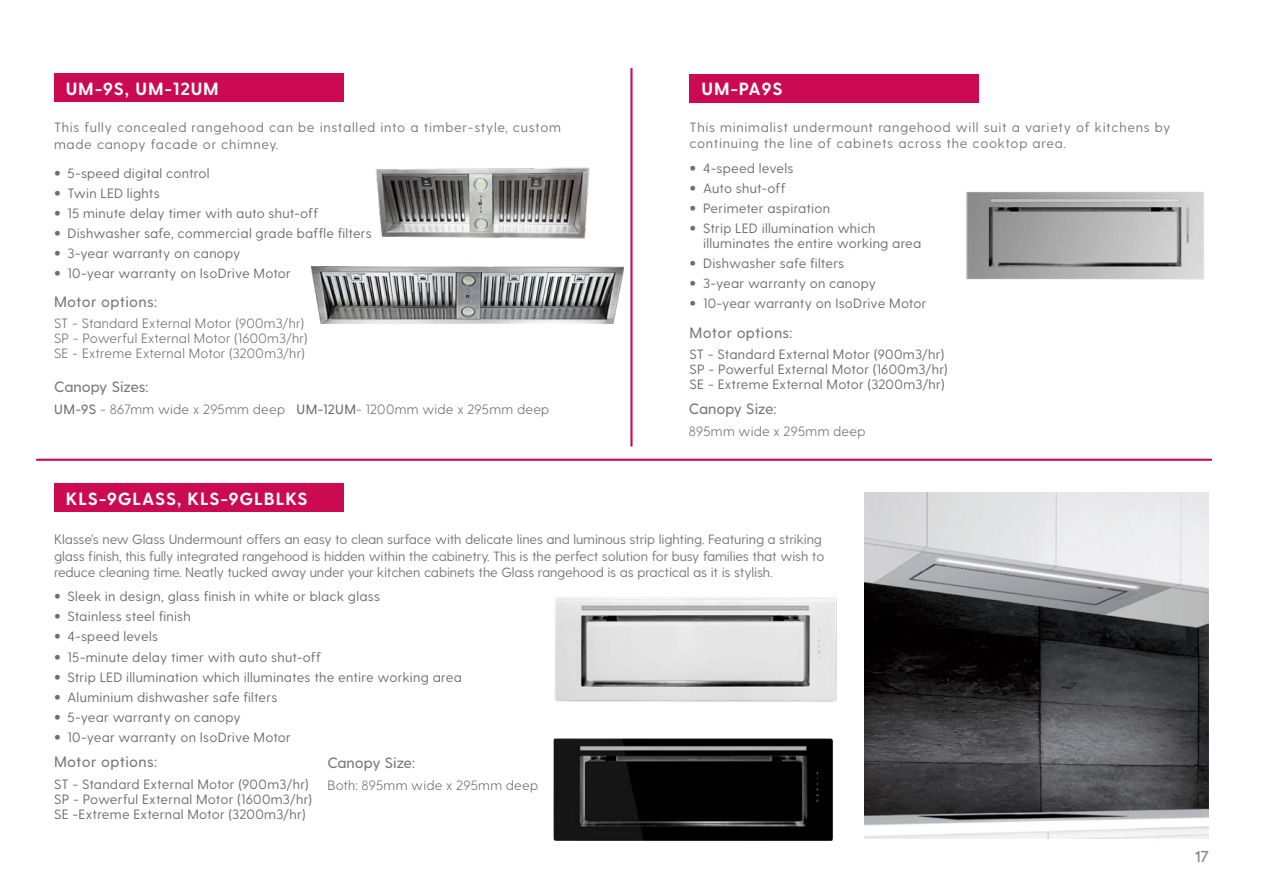
<style>
.page{position:relative;width:1263px;height:893px;background:#fff}
.page>*{position:absolute;margin:0;border:0;box-sizing:border-box;transform-origin:0 0}
.t1{font:700 17.7px "Greycliff CF";letter-spacing:.05em;color:#fff}
.Motor_Option_Title{font:500 15px "Greycliff CF";letter-spacing:.01em;color:#76787b}
.t2{font:15px "Neue GR Grotesk";color:#808285}
.Motor_Options{font:13.5px/15px "Greycliff CF";letter-spacing:.02em;color:#6c6d73}
.t3{font:13.5px/16.6px "Greycliff CF";letter-spacing:-.01em;color:#76787b}
.t4{font:13.5px/16.6px "Greycliff CF";letter-spacing:.05em;color:#76787b}
.Motor_Options-2{font:300 13.5px/15px "Greycliff CF";letter-spacing:.02em;color:#6c6d73}
.s1{font-family:"Avenir";font-weight:300}
.s2{font-weight:500}
</style>
<div class="page">
<div style="left:54px;top:483px;width:289px;height:28px;background:#cc0a52"></div>
<hr style="left:36px;top:459px;width:1176px;height:2px;background:#cc0a52">
<hr style="left:630px;top:68px;width:2px;height:378px;background:#cc0a52">
<div style="left:689px;top:74px;width:289px;height:29px;background:#cc0a52"></div>
<img style="left:966px;top:191px;width:238px;height:89px">
<img style="left:864px;top:492px;width:345px;height:347px">
<img style="left:312px;top:267px;width:311px;height:57px">
<div style="left:54px;top:73px;width:289px;height:28px;background:#cc0a52"></div>
<img style="left:375px;top:167px;width:215px;height:72px">
<img style="left:555px;top:597px;width:282px;height:105px">
<img style="left:553px;top:738px;width:280px;height:102px">
<p class="t1" style="left:66px;top:78px;width:155px">UM-9S, UM-12UM</p>
<p class="t4" style="left:54px;top:120px;width:508px">This fully concealed rangehood can be installed into a timber-style, custom made canopy facade or chimney.</p>
<p class="t1" style="left:701px;top:78px;width:83px">UM-PA9S</p>
<p class="t4" style="left:689px;top:119px;width:482px">This minimalist undermount rangehood will suit a variety of kitchens by continuing the line of cabinets across the cooktop area.</p>
<p class="Motor_Options" style="left:689px;top:161px;width:106px"><span class="s1">•</span> 4-speed levels</p>
<p class="Motor_Options" style="left:689px;top:181px;width:98px"><span class="s1">•</span> Auto shut-off</p>
<p class="Motor_Options" style="left:689px;top:201px;width:142px"><span class="s1">•</span> Perimeter aspiration</p>
<p class="Motor_Options" style="left:703px;top:220px;width:220px;line-height:15.8px;text-indent:-14px"><span class="s1">•</span> Strip LED illumination which illuminates the entire working area</p>
<p class="Motor_Options" style="left:689px;top:256px;width:156px"><span class="s1">•</span> Dishwasher safe filters</p>
<p class="Motor_Options" style="left:689px;top:276px;width:188px"><span class="s1">•</span> 3-year warranty on canopy</p>
<p class="Motor_Options" style="left:689px;top:296px;width:238px"><span class="s1">•</span> 10-year warranty on IsoDrive Motor</p>
<p class="Motor_Option_Title" style="left:689px;top:323px;width:105px">Motor options:</p>
<p class="Motor_Options" style="left:689px;top:347px;width:260px">ST - Standard External Motor (900m3/hr)<br>SP - Powerful External Motor (1600m3/hr)<br>SE - Extreme External Motor (3200m3/hr)</p>
<p class="Motor_Options" style="left:54px;top:166px;width:157px"><span class="s1">•</span> 5-speed digital control</p>
<p class="Motor_Options" style="left:54px;top:186px;width:107px"><span class="s1">•</span> Twin LED lights</p>
<p class="Motor_Options" style="left:54px;top:206px;width:266px"><span class="s1">•</span> 15 minute delay timer with auto shut-off</p>
<p class="Motor_Options" style="left:54px;top:226px;width:319px"><span class="s1">•</span> Dishwasher safe, commercial grade baffle filters</p>
<p class="Motor_Options" style="left:54px;top:246px;width:188px"><span class="s1">•</span> 3-year warranty on canopy</p>
<p class="Motor_Options" style="left:54px;top:266px;width:238px"><span class="s1">•</span> 10-year warranty on IsoDrive Motor</p>
<p class="Motor_Option_Title" style="left:54px;top:293px;width:105px">Motor options:</p>
<p class="Motor_Options-2" style="left:54px;top:316px;width:255px">ST - Standard External Motor (900m3/hr)<br>SP - Powerful External Motor (1600m3/hr)<br>SE - Extreme External Motor (3200m3/hr)</p>
<p class="Motor_Option_Title" style="left:54px;top:378px;width:96px">Canopy Sizes:</p>
<p class="Motor_Options-2" style="left:54px;top:402px;width:496px"><span class="s2">UM-9S</span> - 867mm wide x 295mm deep <span class="s2">UM-12UM</span>- 1200mm wide x 295mm deep</p>
<p class="Motor_Option_Title" style="left:689px;top:400px;width:89px">Canopy Size:</p>
<p class="Motor_Options-2" style="left:689px;top:424px;width:178px">895mm wide x 295mm deep</p>
<p class="t1" style="left:66px;top:488px;width:243px">KLS-9GLASS, KLS-9GLBLKS</p>
<p class="t3" style="left:54px;top:531px;width:772px">Klasse’s new Glass Undermount offers an easy to clean surface with delicate lines and luminous strip lighting. Featuring a striking glass finish, this fully integrated rangehood is hidden within the cabinetry. This is the perfect solution for busy families that wish to reduce cleaning time. Neatly tucked away under your kitchen cabinets the Glass rangehood is as practical as it is stylish.</p>
<p class="Motor_Options" style="left:54px;top:589px;width:328px"><span class="s1">•</span> Sleek in design, glass finish in white or black glass</p>
<p class="Motor_Options" style="left:54px;top:609px;width:138px"><span class="s1">•</span> Stainless steel finish</p>
<p class="Motor_Options" style="left:54px;top:629px;width:106px"><span class="s1">•</span> 4-speed levels</p>
<p class="Motor_Options" style="left:54px;top:649px;width:268px"><span class="s1">•</span> 15-minute delay timer with auto shut-off</p>
<p class="Motor_Options" style="left:54px;top:669px;width:409px"><span class="s1">•</span> Strip LED illumination which illuminates the entire working area</p>
<p class="Motor_Options" style="left:54px;top:689px;width:225px"><span class="s1">•</span> Aluminium dishwasher safe filters</p>
<p class="Motor_Options" style="left:54px;top:709px;width:188px"><span class="s1">•</span> 5-year warranty on canopy</p>
<p class="Motor_Options" style="left:54px;top:730px;width:238px"><span class="s1">•</span> 10-year warranty on IsoDrive Motor</p>
<p class="Motor_Option_Title" style="left:54px;top:753px;width:105px">Motor options:</p>
<p class="Motor_Options" style="left:54px;top:777px;width:260px">ST - Standard External Motor (900m3/hr)<br>SP - Powerful External Motor (1600m3/hr)<br>SE -Extreme External Motor (3200m3/hr)</p>
<p class="Motor_Option_Title" style="left:327px;top:754px;width:89px">Canopy Size:</p>
<p class="Motor_Options-2" style="left:327px;top:778px;width:212px">Both: 895mm wide x 295mm deep</p>
<p class="t2" style="left:1195px;top:846px;width:15px">17</p>
</div>
